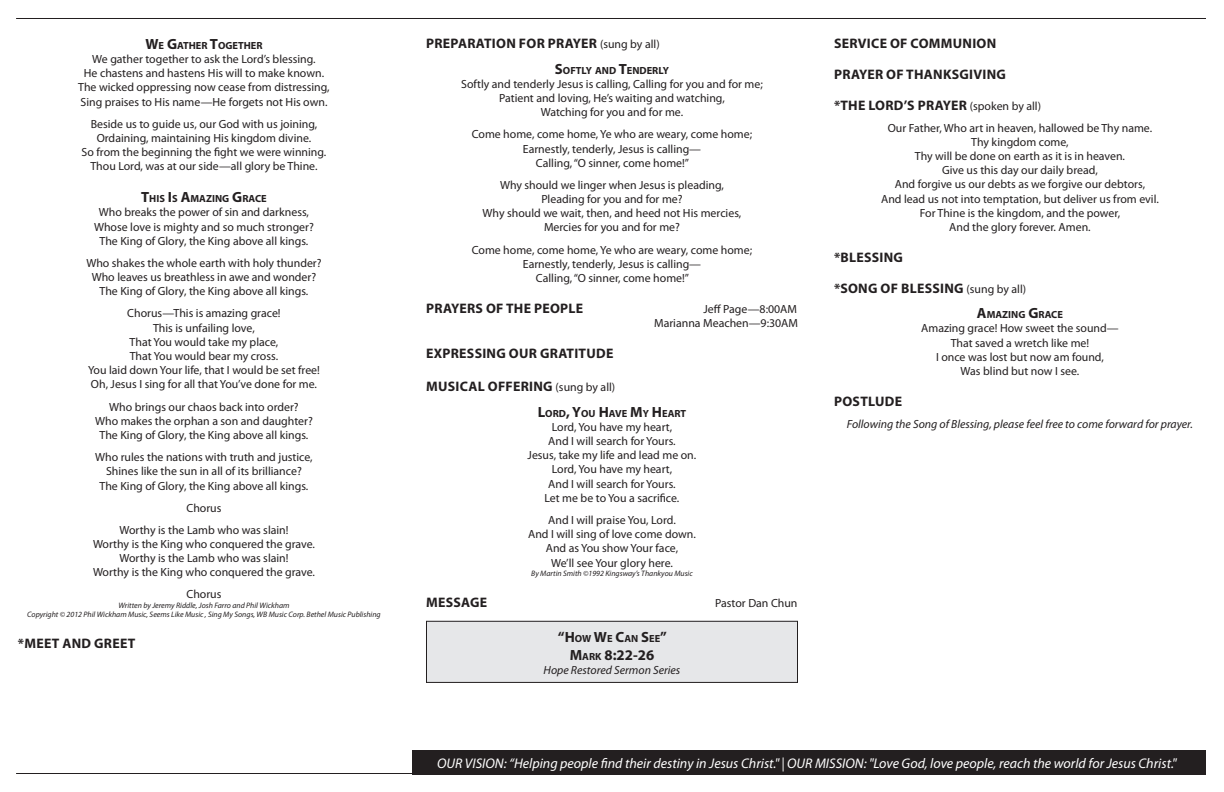
<style>
.page{position:relative;width:1224px;height:792px;background:#fff}
.page>*{position:absolute;margin:0;border:0;box-sizing:border-box;transform-origin:0 0}
.hymntitleL{font:700 14.8px "Myriad Pro";color:#231f20}
.assistingL{font:italic 14px "Myriad Pro";color:#fff}
.headingL{font:700 13.8px "Myriad Pro";letter-spacing:.02em;color:#231f20}
.copyrightL{font:700 13.8px "Myriad Pro";letter-spacing:.02em;color:#231f20}
.songlyricsL{font:11.8px "Myriad Pro";color:#231f20}
.soloist{font:11.8px "Myriad Pro";color:#231f20}
.hymn_L{font:italic 11.8px "Myriad Pro";color:#231f20}
.copyrightL-2{font:11.8px "Myriad Pro";color:#231f20}
.hymn_L-2{font:11.8px "Myriad Pro";color:#231f20}
.hymntitleL-2{font:700 10.4px "Myriad Pro";color:#231f20}
.copyrightL-3{font:italic 7.9px "Myriad Pro";color:#231f20}
.s1{font-size:14.8px}
.s2{font-weight:400;font-size:11.8px}
.s3{font-size:10.4px}
</style>
<div class="page">
<div style="left:426px;top:621px;width:372px;height:61px;background:#e6e7e9"></div>
<div style="left:426px;top:621px;width:372px;height:62px;border:1px solid #231f20"></div>
<hr style="left:16px;top:18px;width:1190px;height:1px;background:#231f20">
<hr style="left:16px;top:773px;width:1190px;height:1px;background:#231f20">
<div style="left:412px;top:750px;width:794px;height:24px;background:#231f20"></div>
<p class="hymntitleL-2" style="left:145px;top:39px;width:119px"><span class="s1">W</span>E <span class="s1">G</span>ATHER <span class="s1">T</span>OGETHER</p>
<p class="songlyricsL" style="left:92px;top:52px;width:225px">We gather together to ask the Lord’s blessing.</p>
<p class="songlyricsL" style="left:84px;top:67px;width:242px">He chastens and hastens His will to make known.</p>
<p class="songlyricsL" style="left:78px;top:81px;width:253px">The wicked oppressing now cease from distressing,</p>
<p class="songlyricsL" style="left:81px;top:95px;width:248px">Sing praises to His name—He forgets not His own.</p>
<p class="songlyricsL" style="left:91px;top:117px;width:228px">Beside us to guide us, our God with us joining,</p>
<p class="songlyricsL" style="left:97px;top:131px;width:216px">Ordaining, maintaining His kingdom divine.</p>
<p class="songlyricsL" style="left:82px;top:146px;width:246px">So from the beginning the fight we were winning.</p>
<p class="songlyricsL" style="left:90px;top:160px;width:229px">Thou Lord, was at our side—all glory be Thine.</p>
<p class="hymntitleL-2" style="left:141px;top:193px;width:127px"><span class="s1">T</span>HIS <span class="s1">I</span> S <span class="s1">A</span>MAZING <span class="s1">G</span>RACE</p>
<p class="songlyricsL" style="left:99px;top:206px;width:212px">Who breaks the power of sin and darkness,</p>
<p class="songlyricsL" style="left:94px;top:220px;width:221px">Whose love is mighty and so much stronger?</p>
<p class="songlyricsL" style="left:100px;top:234px;width:210px">The King of Glory, the King above all kings.</p>
<p class="songlyricsL" style="left:86px;top:257px;width:237px">Who shakes the whole earth with holy thunder?</p>
<p class="songlyricsL" style="left:92px;top:271px;width:226px">Who leaves us breathless in awe and wonder?</p>
<p class="songlyricsL" style="left:100px;top:285px;width:210px">The King of Glory, the King above all kings.</p>
<p class="songlyricsL" style="left:127px;top:307px;width:155px">Chorus—This is amazing grace!</p>
<p class="songlyricsL" style="left:153px;top:321px;width:103px">This is unfailing love,</p>
<p class="songlyricsL" style="left:130px;top:335px;width:150px">That You would take my place,</p>
<p class="songlyricsL" style="left:130px;top:350px;width:150px">That You would bear my cross.</p>
<p class="songlyricsL" style="left:88px;top:364px;width:233px">You laid down Your life, that I would be set free!</p>
<p class="songlyricsL" style="left:91px;top:378px;width:228px">Oh, Jesus I sing for all that You’ve done for me.</p>
<p class="songlyricsL" style="left:109px;top:400px;width:191px">Who brings our chaos back into order?</p>
<p class="songlyricsL" style="left:95px;top:414px;width:219px">Who makes the orphan a son and daughter?</p>
<p class="songlyricsL" style="left:100px;top:429px;width:210px">The King of Glory, the King above all kings.</p>
<p class="songlyricsL" style="left:95px;top:451px;width:219px">Who rules the nations with truth and justice,</p>
<p class="songlyricsL" style="left:106px;top:465px;width:197px">Shines like the sun in all of its brilliance?</p>
<p class="songlyricsL" style="left:100px;top:479px;width:210px">The King of Glory, the King above all kings.</p>
<p class="songlyricsL" style="left:186px;top:501px;width:37px">Chorus</p>
<p class="songlyricsL" style="left:119px;top:523px;width:171px">Worthy is the Lamb who was slain!</p>
<p class="songlyricsL" style="left:93px;top:538px;width:223px">Worthy is the King who conquered the grave.</p>
<p class="songlyricsL" style="left:119px;top:552px;width:171px">Worthy is the Lamb who was slain!</p>
<p class="songlyricsL" style="left:93px;top:566px;width:223px">Worthy is the King who conquered the grave.</p>
<p class="songlyricsL" style="left:186px;top:588px;width:37px">Chorus</p>
<p class="copyrightL-3" style="left:118px;top:601px;width:173px">Written by Jeremy Riddle, Josh Farro and Phil Wickham</p>
<p class="copyrightL-3" style="left:27px;top:610px;width:355px">Copyright © 2012 Phil Wickham Music, Seems Like Music , Sing My Songs, WB Music Corp. Bethel Music Publishing</p>
<p class="copyrightL" style="left:18px;top:636px;width:119px">*MEET AND GREET</p>
<p class="headingL" style="left:426px;top:36px;width:235px">PREPARATION FOR PRAYER <span class="s2">(sung by all)</span></p>
<p class="hymntitleL-2" style="left:555px;top:64px;width:116px"><span class="s1">S</span>OFTLY AND <span class="s1">T</span>ENDERLY</p>
<p class="songlyricsL" style="left:461px;top:77px;width:303px">Softly and tenderly Jesus is calling, Calling for you and for me;</p>
<p class="songlyricsL" style="left:499px;top:92px;width:227px">Patient and loving, He’s waiting and watching,</p>
<p class="songlyricsL" style="left:541px;top:106px;width:144px">Watching for you and for me.</p>
<p class="songlyricsL" style="left:472px;top:128px;width:282px">Come home, come home, Ye who are weary, come home;</p>
<p class="songlyricsL" style="left:523px;top:142px;width:180px">Earnestly, tenderly, Jesus is calling—</p>
<p class="songlyricsL" style="left:536px;top:156px;width:155px">Calling, “O sinner, come home!”</p>
<p class="songlyricsL" style="left:500px;top:178px;width:225px">Why should we linger when Jesus is pleading,</p>
<p class="songlyricsL" style="left:541px;top:193px;width:143px">Pleading for you and for me?</p>
<p class="songlyricsL" style="left:483px;top:207px;width:260px">Why should we wait, then, and heed not His mercies,</p>
<p class="songlyricsL" style="left:544px;top:221px;width:137px">Mercies for you and for me?</p>
<p class="songlyricsL" style="left:472px;top:243px;width:282px">Come home, come home, Ye who are weary, come home;</p>
<p class="songlyricsL" style="left:523px;top:257px;width:180px">Earnestly, tenderly, Jesus is calling—</p>
<p class="songlyricsL" style="left:536px;top:272px;width:155px">Calling, “O sinner, come home!”</p>
<p class="copyrightL" style="left:426px;top:300px;width:159px">PRAYERS OF THE PEOPLE</p>
<p class="copyrightL-2" style="left:703px;top:302px;width:95px">Jeff Page—8:00AM</p>
<p class="hymn_L-2" style="left:654px;top:317px;width:145px">Marianna Meachen—9:30AM</p>
<p class="headingL" style="left:426px;top:345px;width:189px">EXPRESSING OUR GRATITUDE</p>
<p class="headingL" style="left:426px;top:379px;width:191px">MUSICAL OFFERING <span class="s2">(sung by all)</span></p>
<p class="hymntitleL-2" style="left:538px;top:407px;width:150px"><span class="s1">L</span>ORD<span class="s1">, Y</span>OU <span class="s1">H</span>AVE <span class="s1">M</span>Y <span class="s1">H</span> EART</p>
<p class="soloist" style="left:552px;top:420px;width:122px">Lord, You have my heart,</p>
<p class="soloist" style="left:548px;top:435px;width:129px">And I will search for Yours.</p>
<p class="soloist" style="left:528px;top:449px;width:170px">Jesus, take my life and lead me on.</p>
<p class="soloist" style="left:552px;top:463px;width:122px">Lord, You have my heart,</p>
<p class="soloist" style="left:548px;top:477px;width:129px">And I will search for Yours.</p>
<p class="soloist" style="left:545px;top:491px;width:136px">Let me be to You a sacrifice.</p>
<p class="soloist" style="left:548px;top:514px;width:129px">And I will praise You, Lord.</p>
<p class="soloist" style="left:528px;top:528px;width:169px">And I will sing of love come down.</p>
<p class="soloist" style="left:546px;top:542px;width:134px">And as You show Your face,</p>
<p class="soloist" style="left:551px;top:556px;width:123px">We’ll see Your glory here.</p>
<p class="copyrightL-3" style="left:531px;top:569px;width:163px">By Martin Smith ©1992 Kingsway’s Thankyou Music</p>
<p class="copyrightL" style="left:426px;top:594px;width:63px">MESSAGE</p>
<p class="copyrightL-2" style="left:715px;top:596px;width:84px">Pastor Dan Chun</p>
<p class="hymntitleL-2" style="left:558px;top:633px;width:111px"><span class="s1">“H</span> OW <span class="s1">W</span>E <span class="s1">C</span>AN <span class="s1">S</span>EE<span class="s1">”</span></p>
<p class="hymntitleL" style="left:570px;top:647px;width:86px">M<span class="s3">ARK</span> 8:22-26</p>
<p class="hymn_L" style="left:544px;top:664px;width:138px">Hope Restored Sermon Series</p>
<p class="headingL" style="left:834px;top:36px;width:164px">SERVICE OF COMMUNION</p>
<p class="headingL" style="left:834px;top:66px;width:173px">PRAYER OF THANKSGIVING</p>
<p class="headingL" style="left:834px;top:97px;width:209px">*THE LORD’S PRAYER <span class="s2">(spoken by all)</span></p>
<p class="songlyricsL" style="left:888px;top:121px;width:266px">Our Father, Who art in heaven, hallowed be Thy name.</p>
<p class="songlyricsL" style="left:971px;top:135px;width:99px">Thy kingdom come,</p>
<p class="songlyricsL" style="left:915px;top:150px;width:212px">Thy will be done on earth as it is in heaven.</p>
<p class="songlyricsL" style="left:942px;top:164px;width:157px">Give us this day our daily bread,</p>
<p class="songlyricsL" style="left:895px;top:178px;width:252px">And forgive us our debts as we forgive our debtors,</p>
<p class="songlyricsL" style="left:881px;top:192px;width:279px">And lead us not into temptation, but deliver us from evil.</p>
<p class="songlyricsL" style="left:920px;top:206px;width:202px">For Thine is the kingdom, and the power,</p>
<p class="songlyricsL" style="left:949px;top:221px;width:143px">And the glory forever. Amen.</p>
<p class="headingL" style="left:834px;top:249px;width:70px">*BLESSING</p>
<p class="headingL" style="left:834px;top:280px;width:194px">*SONG OF BLESSING <span class="s2">(sung by all)</span></p>
<p class="hymntitleL-2" style="left:977px;top:309px;width:88px"><span class="s1">A</span>MAZING <span class="s1">G</span>RACE</p>
<p class="songlyricsL" style="left:921px;top:322px;width:199px">Amazing grace! How sweet the sound—</p>
<p class="songlyricsL" style="left:951px;top:336px;width:140px">That saved a wretch like me!</p>
<p class="songlyricsL" style="left:936px;top:351px;width:169px">I once was lost but now am found,</p>
<p class="songlyricsL" style="left:961px;top:365px;width:120px">Was blind but now I see.</p>
<p class="headingL" style="left:834px;top:394px;width:69px">POSTLUDE</p>
<p class="hymn_L" style="left:847px;top:418px;width:348px">Following the Song of Blessing, please feel free to come forward for prayer.</p>
<p class="assistingL" style="left:437px;top:755px;width:741px">OUR VISION: “Helping people find their destiny in Jesus Christ." | OUR MISSION: "Love God, love people, reach the world for Jesus Christ."</p>
</div>
